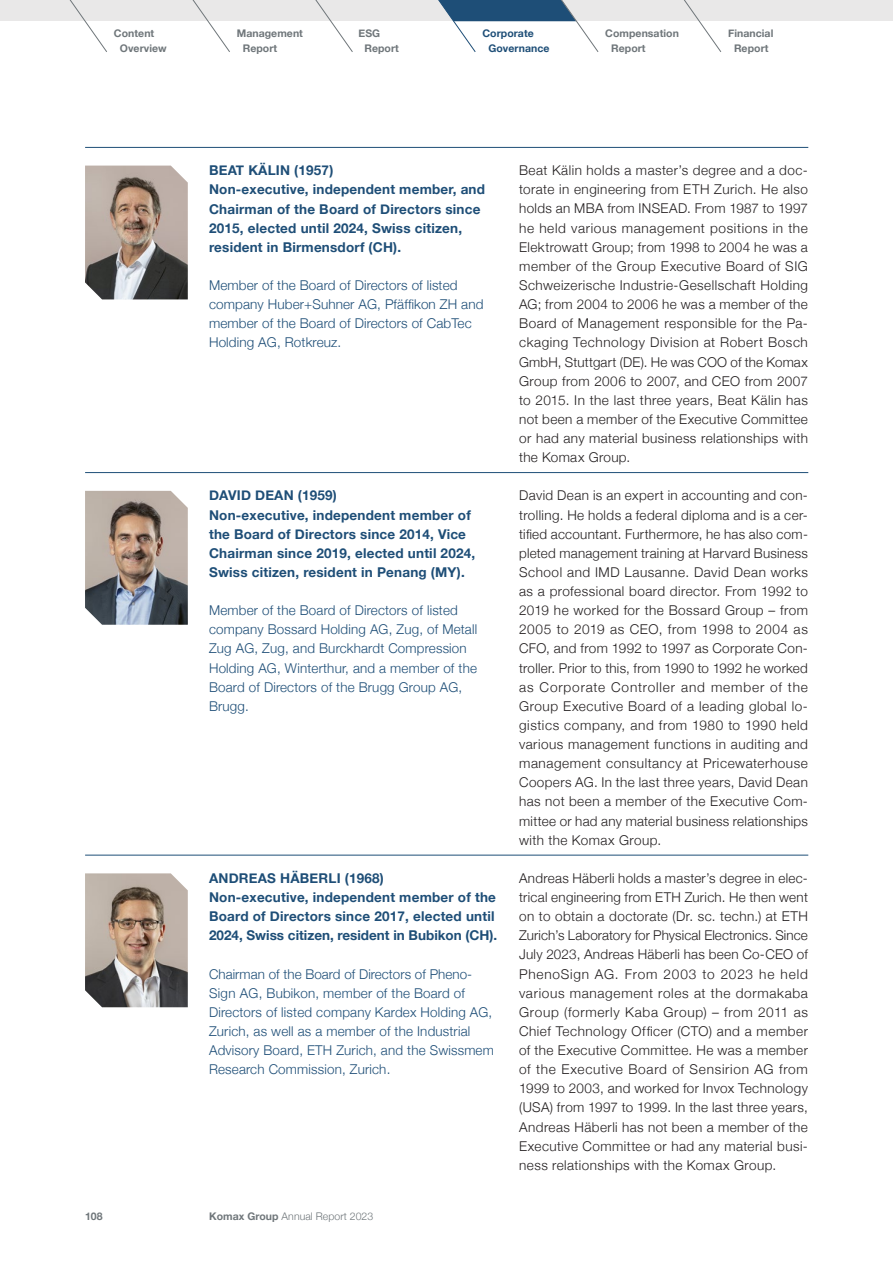
<style>
.page{position:relative;width:893px;height:1263px;background:#fff}
.page>*{position:absolute;margin:0;border:0;box-sizing:border-box;transform-origin:0 0}
.t1{font:300 13.5px/19.2px "Helvetica Neue";letter-spacing:.03em;color:#231f20;text-align:justify}
.t2{font:300 13.5px/19.2px "Helvetica Neue";letter-spacing:.015em;color:#1e4e77}
.t3{font:700 13.5px/19.2px "Helvetica Neue";letter-spacing:.015em;color:#1e4e77}
.t4{font:700 10.5px/14.7px "Helvetica Neue";letter-spacing:.005em;color:#6f767a}
.t5{font:300 10.5px "Helvetica Neue";letter-spacing:.005em;color:#6f767a}
.t6{font:700 10.5px/14.7px "Helvetica Neue";letter-spacing:.005em;color:#1e4e77}
.s1{font-weight:700}
</style>
<div class="page">
<div style="left:0;top:0;width:893px;height:21px;background:#e9e8e8"></div>
<svg style="left:69px;top:0;width:38px;height:52px"></svg>
<svg style="left:315px;top:0;width:38px;height:52px"></svg>
<svg style="left:438px;top:0;width:161px;height:52px"></svg>
<svg style="left:684px;top:0;width:37px;height:52px"></svg>
<svg style="left:192px;top:0;width:38px;height:52px"></svg>
<hr style="left:85px;top:147px;width:723px;height:1px;background:#1e4e77">
<img style="left:85px;top:166px;width:103px;height:133px">
<hr style="left:85px;top:472px;width:723px;height:1px;background:#1e4e77">
<img style="left:85px;top:491px;width:103px;height:134px">
<hr style="left:85px;top:855px;width:723px;height:1px;background:#1e4e77">
<img style="left:85px;top:873px;width:103px;height:134px">
<p class="t4" style="left:120px;top:26px;width:48px;text-indent:-6px">Content<br>Overview</p>
<p class="t4" style="left:243px;top:26px;width:62px;text-indent:-6px">Management<br>Report</p>
<p class="t4" style="left:364px;top:26px;width:36px;text-indent:-6px">ESG<br>Report</p>
<p class="t6" style="left:488px;top:26px;width:63px;text-indent:-6px">Corporate<br>Governance</p>
<p class="t4" style="left:611px;top:26px;width:69px;text-indent:-6px">Compensation<br>Report</p>
<p class="t4" style="left:728px;top:26px;width:47px;text-align:center">Financial<br>Report</p>
<p class="t4" style="left:85px;top:1209px;width:19px">108</p>
<p class="t3" style="left:209px;top:161px;width:277px">BEAT KÄLIN (1957)<br>Non-executive, independent member, and Chairman of the Board of Directors since 2015, elected until 2024, Swiss citizen, resident in Birmensdorf (CH).</p>
<p class="t2" style="left:209px;top:275px;width:276px">Member of the Board of Directors of listed company Huber+Suhner AG, Pfäffikon ZH and member of the Board of Directors of CabTec Holding AG, Rotkreuz.</p>
<p class="t3" style="left:209px;top:486px;width:268px">DAVID DEAN (1959)<br>Non-executive, independent member of the Board of Directors since 2014, Vice Chairman since 2019, elected until 2024, Swiss citizen, resident in Penang (MY).</p>
<p class="t2" style="left:209px;top:600px;width:270px">Member of the Board of Directors of listed company Bossard Holding AG, Zug, of Metall Zug AG, Zug, and Burckhardt Compression Holding AG, Winterthur, and a member of the Board of Directors of the Brugg Group AG, Brugg.</p>
<p class="t3" style="left:209px;top:868px;width:290px">ANDREAS HÄBERLI (1968)<br>Non-executive, independent member of the Board of Directors since 2017, elected until 2024, Swiss citizen, resident in Bubikon (CH).</p>
<p class="t2" style="left:209px;top:964px;width:286px">Chairman of the Board of Directors of Pheno-Sign AG, Bubikon, member of the Board of Directors of listed company Kardex Holding AG, Zurich, as well as a member of the Industrial Advisory Board, ETH Zurich, and the Swissmem Research Commission, Zurich.</p>
<p class="t5" style="left:209px;top:1210px;width:166px"><span class="s1">Komax Group</span> Annual Report 2023</p>
<p class="t1" style="left:519px;top:161px;width:290px">Beat Kälin holds a master’s degree and a doc&shy;torate in engineering from ETH Zurich. He also holds an MBA from INSEAD. From 1987 to 1997 he held various management positions in the Elektrowatt Group; from 1998 to 2004 he was a member of the Group Executive Board of SIG Schweizerische Industrie-Gesellschaft Holding AG; from 2004 to 2006 he was a member of the Board of Management responsible for the Pa&shy;ckaging Technology Division at Robert Bosch GmbH, Stuttgart (DE). He was COO of the Komax Group from 2006 to 2007, and CEO from 2007 to 2015. In the last three years, Beat Kälin has not been a member of the Executive Committee or had any material business relationships with the Komax Group.</p>
<p class="t1" style="left:519px;top:486px;width:290px">David Dean is an expert in accounting and con&shy;trolling. He holds a federal diploma and is a cer&shy;tified accountant. Furthermore, he has also com&shy;pleted management training at Harvard Business School and IMD Lausanne. David Dean works as a professional board director. From 1992 to 2019 he worked for the Bossard Group – from 2005 to 2019 as CEO, from 1998 to 2004 as CFO, and from 1992 to 1997 as Corporate Con&shy;troller. Prior to this, from 1990 to 1992 he worked as Corporate Controller and member of the Group Executive Board of a leading global lo&shy;gistics company, and from 1980 to 1990 held various management functions in auditing and management consultancy at Pricewaterhouse Coopers AG. In the last three years, David Dean has not been a member of the Executive Com&shy;mittee or had any material business relationships with the Komax Group.</p>
<p class="t1" style="left:519px;top:868px;width:290px">Andreas Häberli holds a master’s degree in elec&shy;trical engineering from ETH Zurich. He then went on to obtain a doctorate (Dr. sc. techn.) at ETH Zurich’s Laboratory for Physical Electronics. Since July 2023, Andreas Häberli has been Co-CEO of PhenoSign AG. From 2003 to 2023 he held various management roles at the dormakaba Group (formerly Kaba Group) – from 2011 as Chief Technology Officer (CTO) and a member of the Executive Committee. He was a member of the Executive Board of Sensirion AG from 1999 to 2003, and worked for Invox Technology (USA) from 1997 to 1999. In the last three years, Andreas Häberli has not been a member of the Executive Committee or had any material busi&shy;ness relationships with the Komax Group.</p>
</div>
